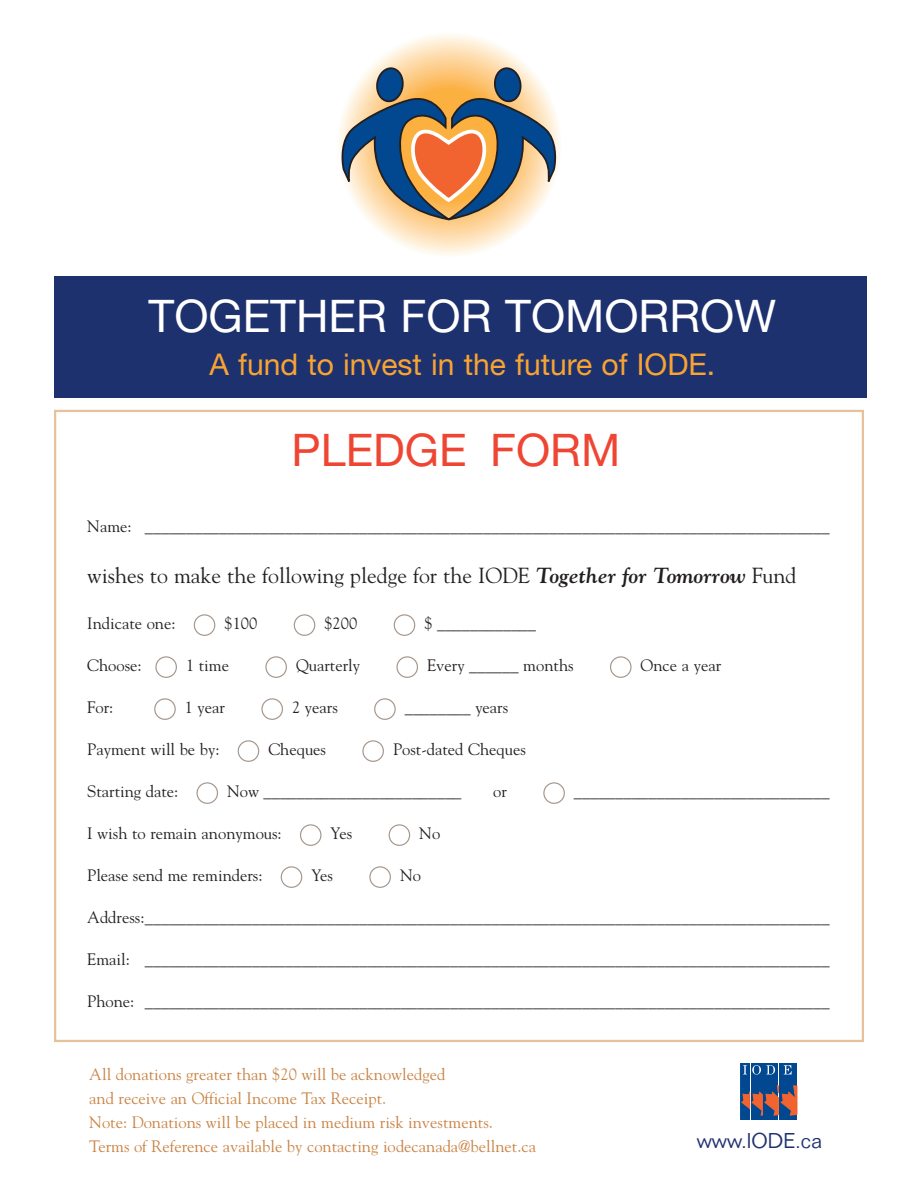
<style>
.page{position:relative;width:918px;height:1188px;background:#fff}
.page>*{position:absolute;margin:0;border:0;box-sizing:border-box;transform-origin:0 0}
.t1{font:45px "Helvetica Neue";color:#fff}
.t2{font:45px "Helvetica Neue";color:#ef4633}
.t3{font:30px "Helvetica Neue";color:#f9a431}
.t4{font:21.75px "Goudy";color:#231f20}
.t5{font:300 21px "Folio";color:#1e316f}
.t6{font:16.5px "Goudy";color:#231f20}
.t7{font:16.5px/24px "Goudy";color:#c98344}
.s1{font-weight:700;font-style:italic}
</style>
<div class="page">
<svg style="left:194px;top:614px;width:21px;height:22px"></svg>
<svg style="left:294px;top:614px;width:21px;height:22px"></svg>
<svg style="left:394px;top:614px;width:21px;height:22px"></svg>
<svg style="left:155px;top:656px;width:22px;height:22px"></svg>
<svg style="left:265px;top:656px;width:22px;height:22px"></svg>
<svg style="left:396px;top:656px;width:22px;height:22px"></svg>
<svg style="left:610px;top:656px;width:22px;height:22px"></svg>
<svg style="left:154px;top:698px;width:22px;height:22px"></svg>
<svg style="left:261px;top:698px;width:22px;height:22px"></svg>
<svg style="left:374px;top:698px;width:22px;height:22px"></svg>
<svg style="left:238px;top:740px;width:21px;height:22px"></svg>
<svg style="left:362px;top:740px;width:22px;height:22px"></svg>
<svg style="left:196px;top:782px;width:22px;height:22px"></svg>
<svg style="left:543px;top:782px;width:22px;height:22px"></svg>
<svg style="left:300px;top:824px;width:22px;height:22px"></svg>
<svg style="left:389px;top:824px;width:21px;height:22px"></svg>
<svg style="left:281px;top:866px;width:21px;height:22px"></svg>
<svg style="left:369px;top:866px;width:22px;height:22px"></svg>
<div style="left:54px;top:277px;width:812px;height:121px;background:#1e316f"></div>
<svg style="left:337px;top:32px;width:224px;height:225px"></svg>
<svg style="left:339px;top:67px;width:217px;height:156px;background:#ac9b89"></svg>
<div style="left:763px;top:1063px;width:15px;height:57px;background:#014890"></div>
<div style="left:751px;top:1063px;width:11px;height:57px;background:#014890"></div>
<div style="left:740px;top:1063px;width:10px;height:57px;background:#014890"></div>
<div style="left:780px;top:1063px;width:17px;height:57px;background:#014890"></div>
<svg style="left:742px;top:1086px;width:55px;height:29px"></svg>
<svg style="left:743px;top:1065px;width:32px;height:10px"></svg>
<svg style="left:784px;top:1065px;width:8px;height:9px"></svg>
<h1 class="t1" style="left:149px;top:299px;width:629px">TOGETHER FOR TOMORROW</h1>
<h2 class="t3" style="left:210px;top:353px;width:507px">A fund to invest in the future of IODE.</h2>
<h1 class="t2" style="left:292px;top:433px;width:330px">PLEDGE FORM</h1>
<p class="t6" style="left:87px;top:516px;width:744px">Name: ___________________________________________________________________________________</p>
<h3 class="t4" style="left:87px;top:563px;width:711px">wishes to make the following pledge for the IODE <span class="s1">Together for Tomorrow</span> Fund</h3>
<p class="t6" style="left:87px;top:614px;width:90px">Indicate one:</p>
<p class="t6" style="left:224px;top:614px;width:34px">$100</p>
<p class="t6" style="left:324px;top:614px;width:34px">$200</p>
<p class="t6" style="left:424px;top:614px;width:113px">$ ____________</p>
<p class="t6" style="left:87px;top:656px;width:56px">Choose:</p>
<p class="t6" style="left:186px;top:656px;width:45px">1 time</p>
<p class="t6" style="left:296px;top:656px;width:66px">Quarterly</p>
<p class="t6" style="left:427px;top:656px;width:148px">Every ______ months</p>
<p class="t6" style="left:641px;top:656px;width:82px">Once a year</p>
<p class="t6" style="left:87px;top:698px;width:28px">For:</p>
<p class="t6" style="left:185px;top:698px;width:42px">1 year</p>
<p class="t6" style="left:292px;top:698px;width:47px">2 years</p>
<p class="t6" style="left:405px;top:698px;width:105px">________ years</p>
<p class="t6" style="left:87px;top:740px;width:134px">Payment will be by:</p>
<p class="t6" style="left:268px;top:740px;width:59px">Cheques</p>
<p class="t6" style="left:393px;top:740px;width:134px">Post-dated Cheques</p>
<p class="t6" style="left:87px;top:782px;width:93px">Starting date:</p>
<p class="t6" style="left:227px;top:782px;width:236px">Now ________________________</p>
<p class="t6" style="left:493px;top:782px;width:15px">or</p>
<p class="t6" style="left:574px;top:782px;width:257px">_______________________________</p>
<p class="t6" style="left:87px;top:824px;width:196px">I wish to remain anonymous:</p>
<p class="t6" style="left:331px;top:824px;width:23px">Yes</p>
<p class="t6" style="left:419px;top:824px;width:23px">No</p>
<p class="t6" style="left:87px;top:866px;width:177px">Please send me reminders:</p>
<p class="t6" style="left:311px;top:866px;width:23px">Yes</p>
<p class="t6" style="left:400px;top:866px;width:23px">No</p>
<p class="t6" style="left:87px;top:908px;width:744px">Address:___________________________________________________________________________________</p>
<p class="t6" style="left:87px;top:950px;width:744px">Email: ___________________________________________________________________________________</p>
<p class="t6" style="left:87px;top:992px;width:744px">Phone: ___________________________________________________________________________________</p>
<p class="t7" style="left:89px;top:1063px;width:448px">All donations greater than $20 will be acknowledged<br>and receive an Official Income Tax Receipt.<br>Note: Donations will be placed in medium risk investments.<br>Terms of Reference available by contacting iodecanada@bellnet.ca</p>
<p class="t5" style="left:697px;top:1133px;width:127px">www.IODE.ca</p>
</div>
